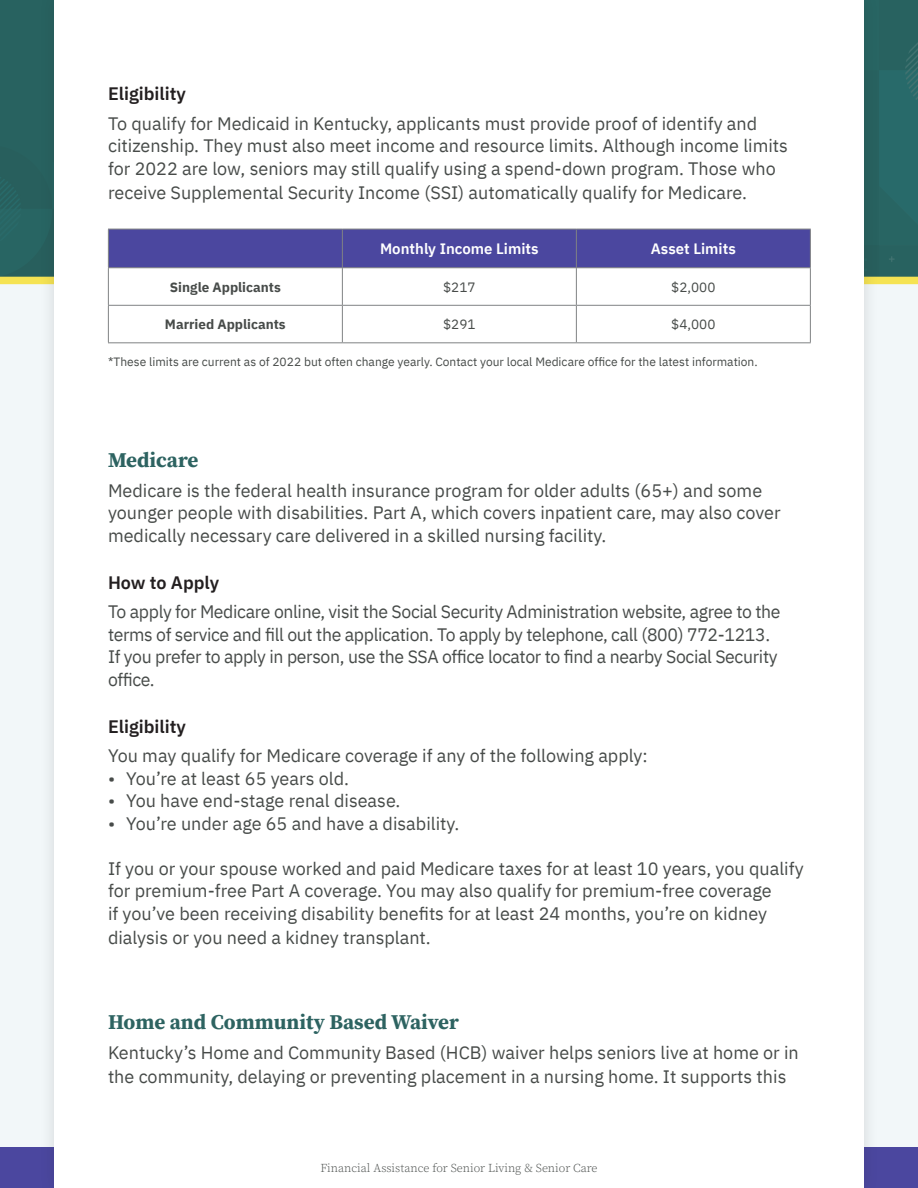
<style>
.page{position:relative;width:918px;height:1188px;background:#f2f7f9}
.page>*{position:absolute;margin:0;border:0;box-sizing:border-box;transform-origin:0 0}
.t1{font:700 21px "Source Serif Pro";color:#2d6361}
.t2{font:18px/23px "IBM Plex Sans";color:#474b49}
.t3{font:18px/22.5px "IBM Plex Sans";letter-spacing:-.02em;color:#474b49}
.t4{font:600 18px "IBM Plex Sans";color:#231f20}
.t5{font:600 15px "IBM Plex Sans";color:#fff}
.t6{font:700 13.5px "IBM Plex Sans";color:#474b49}
.t7{font:13.5px "IBM Plex Sans";color:#474b49}
.t8{font:12px "IBM Plex Sans";color:#474b49}
.t9{font:300 12px "Source Serif Pro";color:#474b49}
</style>
<div class="page">
<div style="left:0;top:0;width:918px;height:280px;background:#2d6361"></div>
<div style="left:0;top:277px;width:918px;height:7px;background:#f5e353"></div>
<div style="left:0;top:1148px;width:918px;height:40px;background:#4b479f"></div>
<div style="left:39px;top:0;width:841px;height:1188px;background:#231f20;opacity:.15"></div>
<div style="left:54px;top:0;width:810px;height:1188px;background:#fff"></div>
<div style="left:109px;top:230px;width:701px;height:37px;background:#4b479f"></div>
<hr style="left:342px;top:229px;width:1px;height:38px;background:#808284">
<hr style="left:576px;top:229px;width:1px;height:38px;background:#808284">
<hr style="left:342px;top:268px;width:1px;height:37px;background:#808284">
<hr style="left:576px;top:268px;width:1px;height:37px;background:#808284">
<hr style="left:108px;top:305px;width:234px;height:1px;background:#808284">
<hr style="left:342px;top:305px;width:234px;height:1px;background:#808284">
<hr style="left:342px;top:306px;width:1px;height:36px;background:#808284">
<hr style="left:576px;top:305px;width:235px;height:1px;background:#808284">
<hr style="left:576px;top:306px;width:1px;height:36px;background:#808284">
<hr style="left:108px;top:268px;width:1px;height:37px;background:#808284">
<hr style="left:810px;top:268px;width:1px;height:37px;background:#808284">
<hr style="left:108px;top:306px;width:1px;height:36px;background:#808284">
<hr style="left:810px;top:306px;width:1px;height:36px;background:#808284">
<hr style="left:108px;top:342px;width:234px;height:1px;background:#808284">
<hr style="left:342px;top:342px;width:234px;height:1px;background:#808284">
<hr style="left:576px;top:342px;width:235px;height:1px;background:#808284">
<hr style="left:108px;top:229px;width:234px;height:1px;background:#808284">
<hr style="left:108px;top:229px;width:1px;height:38px;background:#808284">
<hr style="left:342px;top:229px;width:234px;height:1px;background:#808284">
<hr style="left:576px;top:229px;width:235px;height:1px;background:#808284">
<hr style="left:810px;top:229px;width:1px;height:38px;background:#808284">
<hr style="left:108px;top:267px;width:234px;height:1px;background:#808284">
<hr style="left:342px;top:267px;width:234px;height:1px;background:#808284">
<hr style="left:576px;top:267px;width:235px;height:1px;background:#808284">
<p class="t4" style="left:108px;top:80px;width:80px">Eligibility</p>
<p class="t2" style="left:108px;top:110px;width:682px">To qualify for Medicaid in Kentucky, applicants must provide proof of identify and citizenship. They must also meet income and resource limits. Although income limits for 2022 are low, seniors may still qualify using a spend-down program. Those who receive Supplemental Security Income (SSI) automatically qualify for Medicare.</p>
<p class="t5" style="left:380px;top:237px;width:160px">Monthly Income Limits</p>
<p class="t5" style="left:651px;top:237px;width:86px">Asset Limits</p>
<p class="t6" style="left:170px;top:276px;width:112px">Single Applicants</p>
<p class="t7" style="left:443px;top:277px;width:34px">$217</p>
<p class="t7" style="left:671px;top:277px;width:46px">$2,000</p>
<p class="t6" style="left:165px;top:314px;width:122px">Married Applicants</p>
<p class="t7" style="left:443px;top:314px;width:34px">$291</p>
<p class="t7" style="left:671px;top:314px;width:46px">$4,000</p>
<p class="t8" style="left:108px;top:353px;width:651px">*These limits are current as of 2022 but often change yearly. Contact your local Medicare office for the latest information.</p>
<p class="t1" style="left:108px;top:446px;width:92px">Medicare</p>
<p class="t2" style="left:108px;top:477px;width:674px;line-height:22.5px">Medicare is the federal health insurance program for older adults (65+) and some younger people with disabilities. Part A, which covers inpatient care, may also cover medically necessary care delivered in a skilled nursing facility.</p>
<p class="t4" style="left:108px;top:568px;width:113px">How to Apply</p>
<p class="t3" style="left:108px;top:599px;width:674px">To apply for Medicare online, visit the Social Security Administration website, agree to the terms of service and fill out the application. To apply by telephone, call (800) 772-1213.<br>If you prefer to apply in person, use the SSA office locator to find a nearby Social Security office.</p>
<p class="t4" style="left:108px;top:712px;width:80px">Eligibility</p>
<p class="t2" style="left:108px;top:743px;width:541px">You may qualify for Medicare coverage if any of the following apply:</p>
<p class="t2" style="left:108px;top:765px;width:243px">• You’re at least 65 years old.</p>
<p class="t2" style="left:108px;top:788px;width:294px">• You have end-stage renal disease.</p>
<p class="t2" style="left:108px;top:810px;width:353px">• You’re under age 65 and have a disability.</p>
<p class="t2" style="left:108px;top:855px;width:697px">If you or your spouse worked and paid Medicare taxes for at least 10 years, you qualify for premium-free Part A coverage. You may also qualify for premium-free coverage<br>if you’ve been receiving disability benefits for at least 24 months, you’re on kidney dialysis or you need a kidney transplant.</p>
<p class="t1" style="left:108px;top:1007px;width:352px">Home and Community Based Waiver</p>
<p class="t2" style="left:108px;top:1039px;width:692px;line-height:24px">Kentucky’s Home and Community Based (HCB) waiver helps seniors live at home or in the community, delaying or preventing placement in a nursing home. It supports this</p>
<p class="t9" style="left:320px;top:1160px;width:279px">Financial Assistance for Senior Living &amp; Senior Care</p>
</div>
